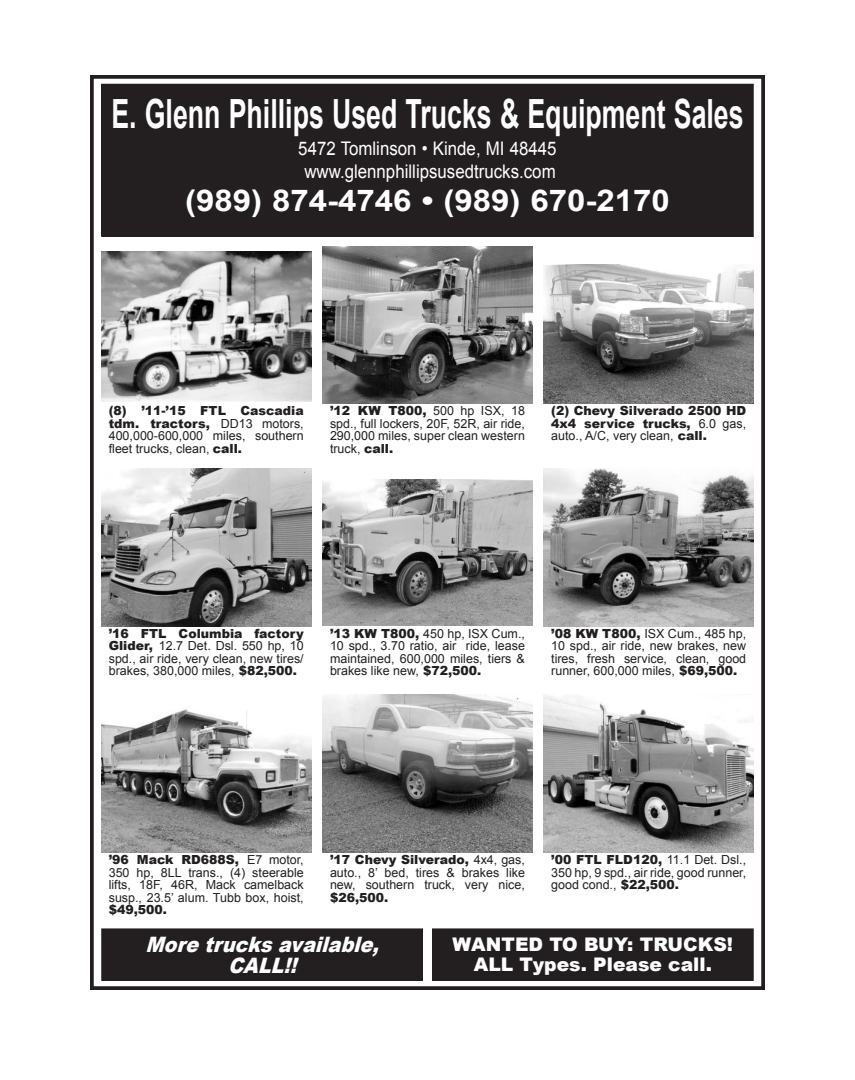
<style>
.page{position:relative;width:855px;height:1080px;background:#fff}
.page>*{position:absolute;margin:0;border:0;box-sizing:border-box;transform-origin:0 0}
.t1{font:700 40.25px "Arial";color:#fff;scale:.66 1}
.t2{font:700 30px "Arial";color:#fff;scale:1.1 1}
.t3{font:italic 21.25px/21.2px "Arial MT Black";color:#fff;text-align:center;scale:.9 1}
.t4{font:18.75px/23.8px "Arial";color:#fff;text-align:center;scale:.9 1}
.t5{font:18.75px/20px "Arial MT Black";color:#fff;text-align:center}
.t6{font:12.5px/12.5px "Arial";color:#231f20;text-align:justify}
.t7{font:12.5px/12.5px "Arial MT Black";color:#231f20}
.s1{font-family:"Arial"}
.s2{font-family:"Arial MT Black"}
</style>
<div class="page">
<div style="left:90px;top:75px;width:675px;height:915px;border:4px solid #231f20"></div>
<div style="left:102px;top:84px;width:651px;height:152px;background:#231f20"></div>
<div style="left:101px;top:84px;width:653px;height:153px;border:1px solid #231f20"></div>
<div style="left:102px;top:929px;width:320px;height:51px;background:#231f20"></div>
<div style="left:101px;top:928px;width:322px;height:53px;border:1px solid #231f20"></div>
<div style="left:433px;top:929px;width:320px;height:51px;background:#231f20"></div>
<div style="left:432px;top:928px;width:322px;height:53px;border:1px solid #231f20"></div>
<img style="left:101px;top:251px;width:210px;height:150px">
<img style="left:322px;top:246px;width:210px;height:158px">
<img style="left:544px;top:264px;width:210px;height:140px">
<img style="left:101px;top:469px;width:210px;height:157px">
<img style="left:322px;top:480px;width:210px;height:146px">
<img style="left:544px;top:469px;width:210px;height:157px">
<img style="left:101px;top:709px;width:210px;height:143px">
<img style="left:322px;top:695px;width:210px;height:157px">
<img style="left:544px;top:695px;width:210px;height:157px">
<h1 class="t1" style="left:111px;top:88px;width:960px">E. Glenn Phillips Used Trucks &amp; Equipment Sales</h1>
<h3 class="t4" style="left:298px;top:136px;width:289px">5472 Tomlinson • Kinde, MI 48445 www.glennphillipsusedtrucks.com</h3>
<h2 class="t2" style="left:185px;top:181px;width:442px">(989) 874-4746 • (989) 670-2170</h2>
<p class="t7" style="left:109px;top:405px;width:196px">(8) ’11-’15 FTL Cascadia tdm. tractors, <span class="s1">DD13 motors,</span></p>
<p class="t6" style="left:109px;top:430px;width:196px">400,000-600,000 miles, southern fleet trucks, clean, <span class="s2">call.</span></p>
<p class="t6" style="left:330px;top:405px;width:196px"><span class="s2">’12 KW T800,</span> 500 hp ISX, 18 spd., full lockers, 20F, 52R, air ride, 290,000 miles, super clean western truck, <span class="s2">call.</span></p>
<p class="t7" style="left:551px;top:405px;width:196px">(2) Chevy Silverado 2500 HD<br>4x4 service trucks, <span class="s1">6.0 gas,</span></p>
<p class="t6" style="left:551px;top:430px;width:157px">auto., A/C, very clean, <span class="s2">call.</span></p>
<p class="t7" style="left:109px;top:627px;width:197px">’16 FTL Columbia factory</p>
<p class="t6" style="left:109px;top:640px;width:197px"><span class="s2">Glider,</span> 12.7 Det. Dsl. 550 hp, 10 spd., air ride, very clean, new tires/ brakes, 380,000 miles, <span class="s2">$82,500.</span></p>
<p class="t6" style="left:330px;top:627px;width:196px"><span class="s2">’13 KW T800,</span> 450 hp, ISX Cum., 10 spd., 3.70 ratio, air ride, lease maintained, 600,000 miles, tiers &amp; brakes like new, <span class="s2">$72,500.</span></p>
<p class="t6" style="left:551px;top:627px;width:196px"><span class="s2">’08 KW T800,</span> ISX Cum., 485 hp, 10 spd., air ride, new brakes, new tires, fresh service, clean, good runner, 600,000 miles, <span class="s2">$69,500.</span></p>
<p class="t7" style="left:109px;top:854px;width:196px">’96 Mack RD688S, <span class="s1">E7 motor,</span></p>
<p class="t6" style="left:109px;top:866px;width:196px">350 hp, 8LL trans., (4) steerable lifts, 18F, 46R, Mack camelback susp., 23.5’ alum. Tubb box, hoist,</p>
<p class="t7" style="left:109px;top:904px;width:60px">$49,500.</p>
<p class="t7" style="left:330px;top:854px;width:196px">’17 Chevy Silverado, <span class="s1">4x4, gas,</span></p>
<p class="t6" style="left:330px;top:866px;width:196px">auto., 8’ bed, tires &amp; brakes like new, southern truck, very nice,</p>
<p class="t7" style="left:330px;top:891px;width:60px">$26,500.</p>
<p class="t7" style="left:551px;top:854px;width:196px">’00 FTL FLD120, <span class="s1">11.1 Det. Dsl.,</span></p>
<p class="t6" style="left:551px;top:866px;width:197px">350 hp, 9 spd., air ride, good runner, good cond., <span class="s2">$22,500.</span></p>
<h3 class="t3" style="left:146px;top:934px;width:269px">Moretrucksavailable,<br>CALL!!</h3>
<h3 class="t5" style="left:453px;top:935px;width:282px">WANTED TO BUY: TRUCKS!<br>ALL Types. Please call.</h3>
</div>
